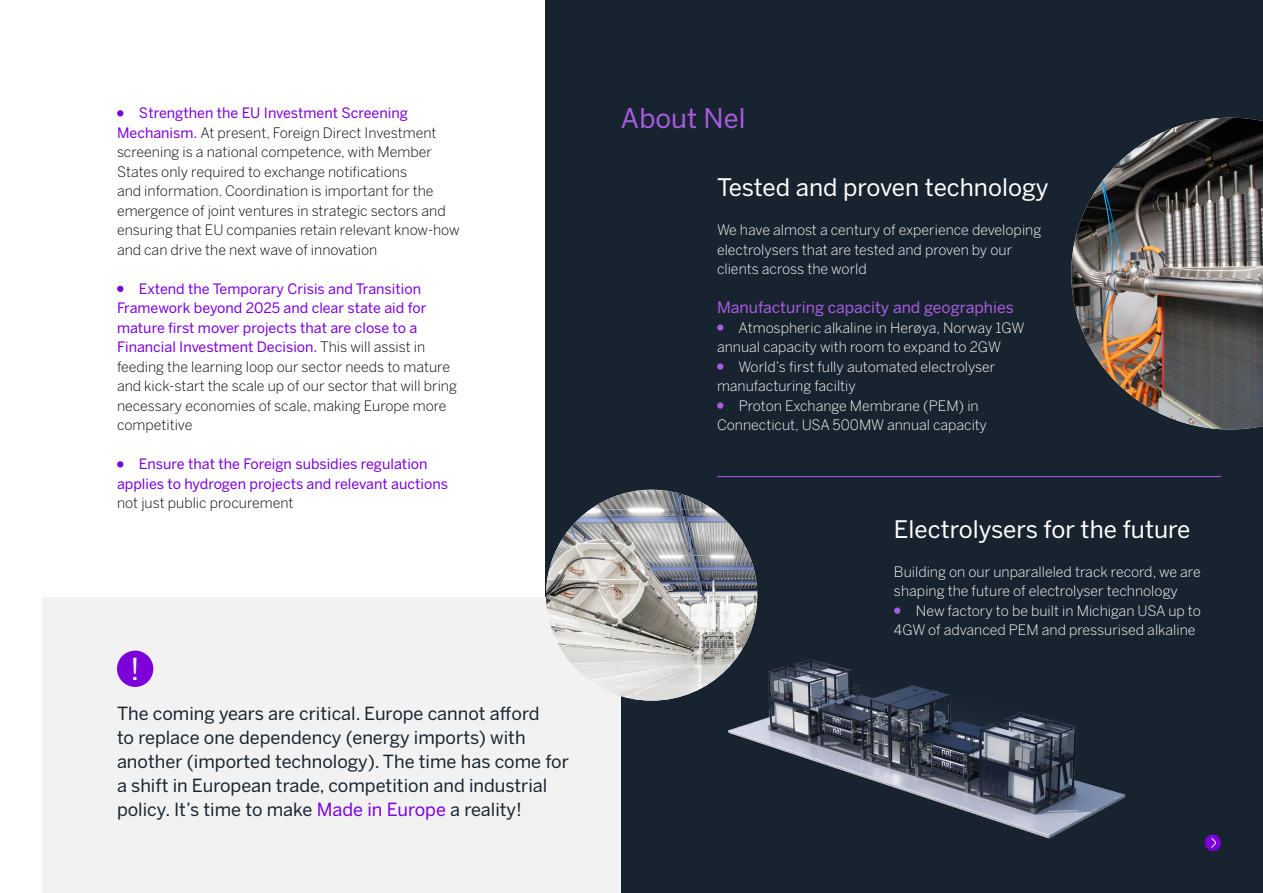
<style>
.page{position:relative;width:1263px;height:893px;background:#fff}
.page>*{position:absolute;margin:0;border:0;box-sizing:border-box;transform-origin:0 0}
.t1{font:30px "Benton Sans";color:#fff}
.t2{font:27px "Benton Sans";color:#ab5be1}
.t3{font:24px "Benton Sans";color:#fff}
.t4{font:18px/24px "Benton Sans";color:#172430}
.t5{font:15.75px "Benton Sans";color:#ab5be1}
.t6{font:300 14.25px/19.5px "Benton Sans";color:#000}
.t7{font:300 14.25px/19.5px "Benton Sans";color:#fff}
.t8{font:14.25px/19.5px "Benton Sans";color:#7d00db}
.s1{color:#7d00db}
.s2{font-weight:400;color:#7d00db}
.s3{font-weight:300}
.s4{font-weight:300;color:#000}
.s5{color:#ab5be1}
</style>
<div class="page">
<div style="left:546px;top:0;width:717px;height:893px;background:#172430"></div>
<hr style="left:717px;top:476px;width:504px;height:1px;background:#ab5be1">
<div style="left:42px;top:597px;width:579px;height:296px;background:#f2f2f2"></div>
<div style="left:1204px;top:835px;width:17px;height:16px;background:#7d00db;border-radius:50%"></div>
<svg style="left:1211px;top:838px;width:5px;height:10px"></svg>
<div style="left:117px;top:651px;width:36px;height:36px;background:#7d00db;border-radius:50%"></div>
<img style="left:1071px;top:118px;width:192px;height:311px">
<img style="left:546px;top:490px;width:211px;height:211px;border-radius:106px">
<img style="left:719px;top:614px;width:407px;height:225px">
<p class="t6" style="left:117px;top:103px;width:344px"><span class="s1">•</span> <span class="s2">Strengthen the EU Investment Screening Mechanism.</span> At present, Foreign Direct Investment screening is a national competence, with Member States only required to exchange notifications<br>and information. Coordination is important for the emergence of joint ventures in strategic sectors and ensuring that EU companies retain relevant know-how and can drive the next wave of innovation</p>
<p class="t6" style="left:117px;top:279px;width:341px"><span class="s1">•</span> <span class="s2">Extend the Temporary Crisis and Transition Framework beyond 2025 and clear state aid for mature first mover projects that are close to a Financial Investment Decision.</span> This will assist in feeding the learning loop our sector needs to mature and kick-start the scale up of our sector that will bring necessary economies of scale, making Europe more competitive</p>
<p class="t8" style="left:117px;top:454px;width:332px"><span class="s3">•</span> Ensure that the Foreign subsidies regulation applies to hydrogen projects and relevant auctions <span class="s4">not just public procurement</span></p>
<p class="t1" style="left:130px;top:652px;width:11px">!</p>
<p class="t4" style="left:117px;top:702px;width:453px">The coming years are critical. Europe cannot afford<br>to replace one dependency (energy imports) with another (imported technology). The time has come for a shift in European trade, competition and industrial policy. It’s time to make <span class="s1">Made in Europe</span> a reality!</p>
<p class="t2" style="left:621px;top:102px;width:126px">About Nel</p>
<p class="t3" style="left:717px;top:173px;width:333px">Tested and proven technology</p>
<p class="t7" style="left:717px;top:220px;width:326px">We have almost a century of experience developing electrolysers that are tested and proven by our clients across the world</p>
<p class="t5" style="left:717px;top:298px;width:298px">Manufacturing capacity and geographies</p>
<p class="t7" style="left:717px;top:317px;width:309px"><span class="s5">•</span> Atmospheric alkaline in Herøya, Norway 1GW annual capacity with room to expand to 2GW</p>
<p class="t7" style="left:717px;top:356px;width:280px"><span class="s5">•</span> World’s first fully automated electrolyser manufacturing faciltiy</p>
<p class="t7" style="left:717px;top:395px;width:272px"><span class="s5">•</span> Proton Exchange Membrane (PEM) in<br>Connecticut, USA 500MW annual capacity</p>
<p class="t3" style="left:894px;top:515px;width:298px">Electrolysers for the future</p>
<p class="t7" style="left:894px;top:562px;width:308px">Building on our unparalleled track record, we are shaping the future of electrolyser technology</p>
<p class="t7" style="left:894px;top:601px;width:308px"><span class="s5">•</span> New factory to be built in Michigan USA up to<br>4GW of advanced PEM and pressurised alkaline</p>
</div>
